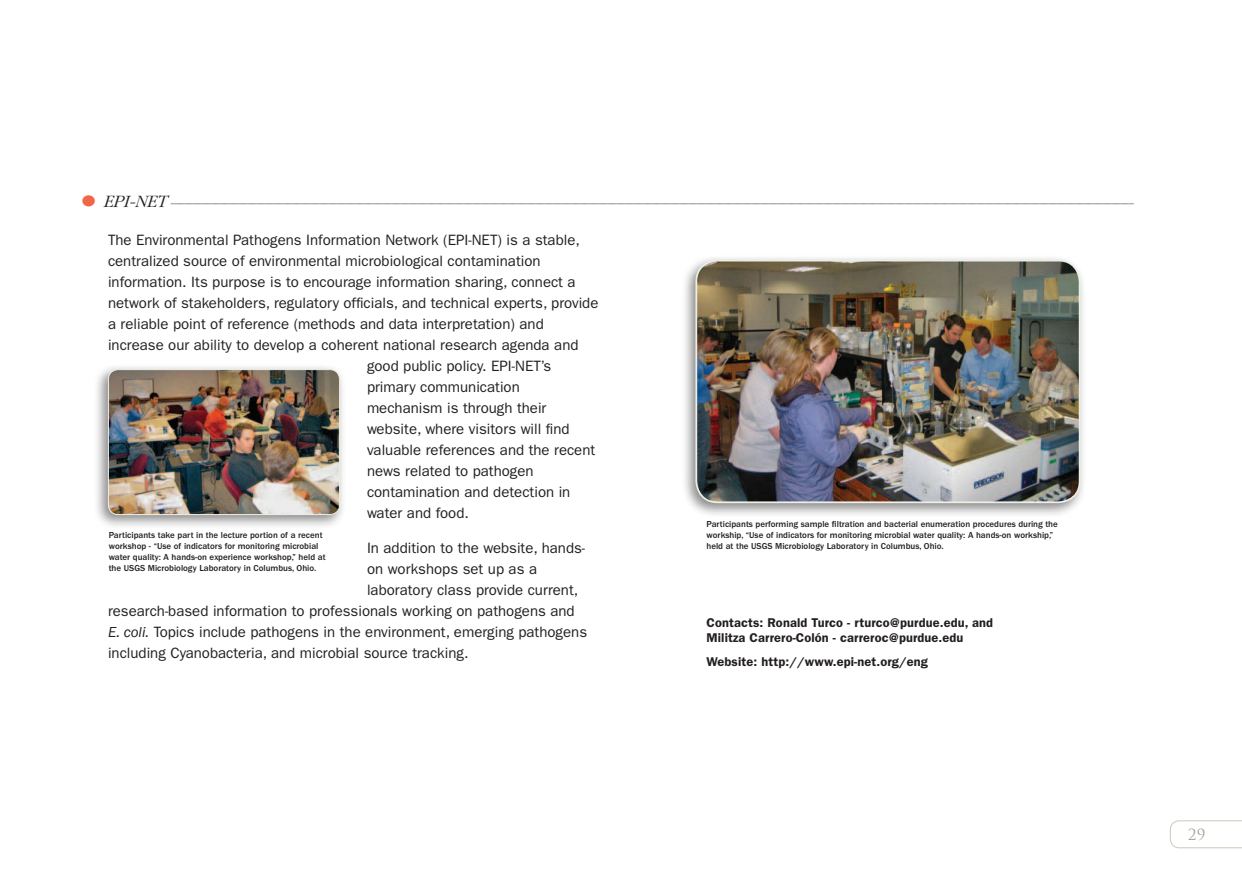
<style>
.page{position:relative;width:1242px;height:891px;background:#fff}
.page>*{position:absolute;margin:0;border:0;box-sizing:border-box;transform-origin:0 0}
.t1{font:15px "Franklin Gothic";color:#231f20}
.t2{font:15px "Trajan";color:#9fa496}
.t3{font:600 12.75px/15px "Franklin Gothic";letter-spacing:.01em;color:#231f20}
.t4{font:500 9px/10.8px "Franklin Gothic";color:#231f20}
.t5{font:italic 300 9px "Garamond";color:#231f20}
.s1{font-size:36px;color:#f26648}
.s2{font-size:18px}
.s3{font-style:italic}
</style>
<div class="page">
<div style="left:93px;top:363px;width:252px;height:166px;background:#231f20;opacity:.52"></div>
<img style="left:108px;top:370px;width:232px;height:145px">
<div style="left:108px;top:369px;width:232px;height:146px;border:1px solid #eaeee5;border-radius:10px"></div>
<div style="left:681px;top:253px;width:405px;height:264px;background:#231f20;opacity:.52"></div>
<img style="left:696px;top:261px;width:384px;height:241px">
<div style="left:695px;top:260px;width:386px;height:243px;border:2px solid #eaeee5;border-radius:21px"></div>
<svg style="left:1170px;top:820px;width:72px;height:28px"></svg>
<p class="t5" style="left:76px;top:195px;width:1059px"><span class="s1">•</span> <span class="s2">EPI-NET</span> ______________________________________________________________________________________________________________________________________________________________________________________________________________________</p>
<p class="t1" style="left:108px;top:232px;width:474px">The Environmental Pathogens Information Network (EPI-NET) is a stable,</p>
<p class="t1" style="left:108px;top:253px;width:434px">centralized source of environmental microbiological contamination</p>
<p class="t1" style="left:108px;top:274px;width:469px">information. Its purpose is to encourage information sharing, connect a</p>
<p class="t1" style="left:108px;top:295px;width:492px">network of stakeholders, regulatory officials, and technical experts, provide</p>
<p class="t1" style="left:108px;top:316px;width:437px">a reliable point of reference (methods and data interpretation) and</p>
<p class="t1" style="left:108px;top:337px;width:472px">increase our ability to develop a coherent national research agenda and</p>
<p class="t1" style="left:367px;top:358px;width:186px">good public policy. EPI-NET’s</p>
<p class="t1" style="left:367px;top:379px;width:154px">primary communication</p>
<p class="t1" style="left:367px;top:400px;width:181px">mechanism is through their</p>
<p class="t1" style="left:367px;top:421px;width:204px">website, where visitors will find</p>
<p class="t1" style="left:367px;top:442px;width:230px">valuable references and the recent</p>
<p class="t1" style="left:367px;top:463px;width:168px">news related to pathogen</p>
<p class="t1" style="left:367px;top:484px;width:205px">contamination and detection in</p>
<p class="t1" style="left:367px;top:505px;width:103px">water and food.</p>
<p class="t1" style="left:367px;top:539px;width:220px">In addition to the website, hands-</p>
<p class="t1" style="left:367px;top:560px;width:172px">on workshops set up as a</p>
<p class="t1" style="left:367px;top:581px;width:213px">laboratory class provide current,</p>
<p class="t1" style="left:108px;top:602px;width:468px">research-based information to professionals working on pathogens and</p>
<p class="t1" style="left:108px;top:623px;width:481px"><span class="s3">E. coli.</span> Topics include pathogens in the environment, emerging pathogens</p>
<p class="t1" style="left:108px;top:644px;width:362px">including Cyanobacteria, and microbial source tracking.</p>
<p class="t4" style="left:109px;top:530px;width:218px">Participants take part in the lecture portion of a recent workshop - “Use of indicators for monitoring microbial water quality: A hands-on experience workshop,” held at the USGS Microbiology Laboratory in Columbus, Ohio.</p>
<p class="t4" style="left:707px;top:519px;width:353px">Participants performing sample filtration and bacterial enumeration procedures during the workship, “Use of indicators for monitoring microbial water quality: A hands-on workship,” held at the USGS Microbiology Laboratory in Columbus, Ohio.</p>
<p class="t3" style="left:706px;top:615px;width:288px">Contacts: Ronald Turco - rturco@purdue.edu, and<br>Militza Carrero-Colón - carreroc@purdue.edu</p>
<p class="t3" style="left:706px;top:654px;width:223px">Website: http://www.epi-net.org/eng</p>
<p class="t2" style="left:1188px;top:825px;width:19px">29</p>
</div>
